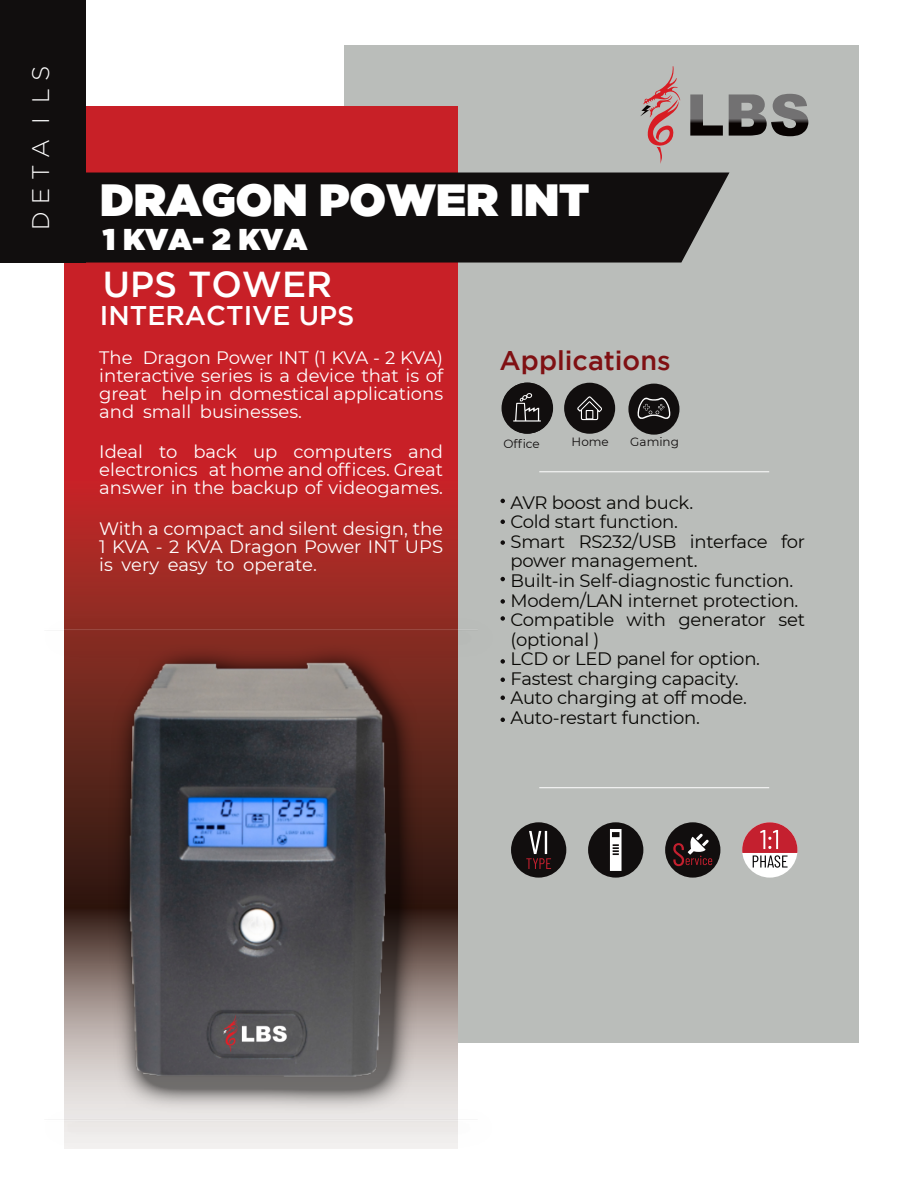
<style>
.page{position:relative;width:915px;height:1191px;background:#fff}
.page>*{position:absolute;margin:0;border:0;box-sizing:border-box;transform-origin:0 0}
.t1{font:45px "Gotham Ultra";color:#fff}
.t2{font:500 36px "Gotham";color:#fff}
.t3{font:30px "Gotham Ultra";color:#fff}
.t4{font:500 27px "Gotham";color:#fff}
.t5{font:500 27px "Gotham";color:#7f1013}
.t6{font:300 24px "Gotham";letter-spacing:.3em;color:#fff}
.t7{font:18px/18px "Montserrat";color:#fff;text-align:justify}
.t8{font:18px/19.5px "Montserrat";letter-spacing:-.015em;color:#080704}
.t9{font:12px "Montserrat";color:#110e0e}
</style>
<div class="page">
<div style="left:345px;top:45px;width:514px;height:998px;background:#babdba"></div>
<img style="left:64px;top:107px;width:393px;height:1041px">
<div style="left:85px;top:172px;width:644px;height:90px;background:#110e0e"></div>
<img style="left:64px;top:618px;width:394px;height:529px">
<img style="left:64px;top:623px;width:394px;height:504px">
<div style="left:0;top:0;width:85px;height:263px;background:#110e0e"></div>
<div style="left:628px;top:384px;width:51px;height:51px;background:#110e0e;border-radius:50%"></div>
<svg style="left:637px;top:397px;width:33px;height:22px"></svg>
<svg style="left:640px;top:66px;width:40px;height:98px"></svg>
<svg style="left:690px;top:94px;width:118px;height:42px"></svg>
<hr style="left:539px;top:471px;width:230px;height:1px;background:#fff">
<div style="left:511px;top:822px;width:55px;height:56px;background:#110e0e;border-radius:50%"></div>
<svg style="left:526px;top:831px;width:25px;height:38px"></svg>
<div style="left:665px;top:822px;width:55px;height:56px;background:#110e0e;border-radius:50%"></div>
<svg style="left:673px;top:834px;width:39px;height:32px"></svg>
<div style="left:588px;top:822px;width:55px;height:56px;background:#110e0e;border-radius:50%"></div>
<svg style="left:610px;top:829px;width:11px;height:42px"></svg>
<div style="left:742px;top:822px;width:55px;height:56px;background:#fff;border-radius:50%"></div>
<svg style="left:742px;top:822px;width:55px;height:46px"></svg>
<hr style="left:539px;top:787px;width:230px;height:1px;background:#fff">
<svg style="left:500px;top:499px;width:5px;height:4px"></svg>
<svg style="left:500px;top:519px;width:5px;height:5px"></svg>
<svg style="left:500px;top:540px;width:5px;height:5px"></svg>
<svg style="left:500px;top:577px;width:5px;height:4px"></svg>
<svg style="left:500px;top:616px;width:5px;height:5px"></svg>
<svg style="left:500px;top:599px;width:5px;height:5px"></svg>
<svg style="left:500px;top:659px;width:5px;height:5px"></svg>
<svg style="left:500px;top:695px;width:5px;height:5px"></svg>
<svg style="left:500px;top:677px;width:5px;height:5px"></svg>
<svg style="left:500px;top:717px;width:5px;height:5px"></svg>
<div style="left:501px;top:383px;width:51px;height:51px;background:#110e0e;border-radius:50%"></div>
<svg style="left:513px;top:393px;width:28px;height:29px"></svg>
<div style="left:564px;top:383px;width:51px;height:51px;background:#110e0e;border-radius:50%"></div>
<svg style="left:577px;top:396px;width:25px;height:24px"></svg>
<h3 class="t6" style="left:28px;top:230px;width:165px;rotate:-90deg">DETA I LS</h3>
<h1 class="t1" style="left:100px;top:183px;width:491px">DRAGON POWER INT</h1>
<h3 class="t3" style="left:103px;top:228px;width:206px">1 KVA- 2 KVA</h3>
<h2 class="t2" style="left:103px;top:271px;width:231px">UPS TOWER</h2>
<h3 class="t4" style="left:100px;top:306px;width:256px">INTERACTIVE UPS</h3>
<p class="t7" style="left:99px;top:348px;width:345px">The Dragon Power INT (1 KVA - 2 KVA) interactive series is a device that is of great help in domestical applications and small businesses.</p>
<p class="t7" style="left:99px;top:443px;width:345px">Ideal to back up computers and electronics at home and offices. Great answer in the backup of videogames.</p>
<p class="t7" style="left:99px;top:519px;width:345px">With a compact and silent design, the 1 KVA - 2 KVA Dragon Power INT UPS is very easy to operate.</p>
<h3 class="t5" style="left:499px;top:350px;width:172px">Applications</h3>
<p class="t9" style="left:503px;top:436px;width:38px">Office</p>
<p class="t9" style="left:571px;top:434px;width:39px">Home</p>
<p class="t9" style="left:630px;top:435px;width:50px">Gaming</p>
<p class="t8" style="left:510px;top:493px;width:296px">AVR boost and buck.<br>Cold start function.<br>Smart RS232/USB interface for power management.<br>Built-in Self-diagnostic function.<br>Modem/LAN internet protection.<br>Compatible with generator set (optional )<br>LCD or LED panel for option.<br>Fastest charging capacity.<br>Auto charging at off mode.<br>Auto-restart function.</p>
</div>
